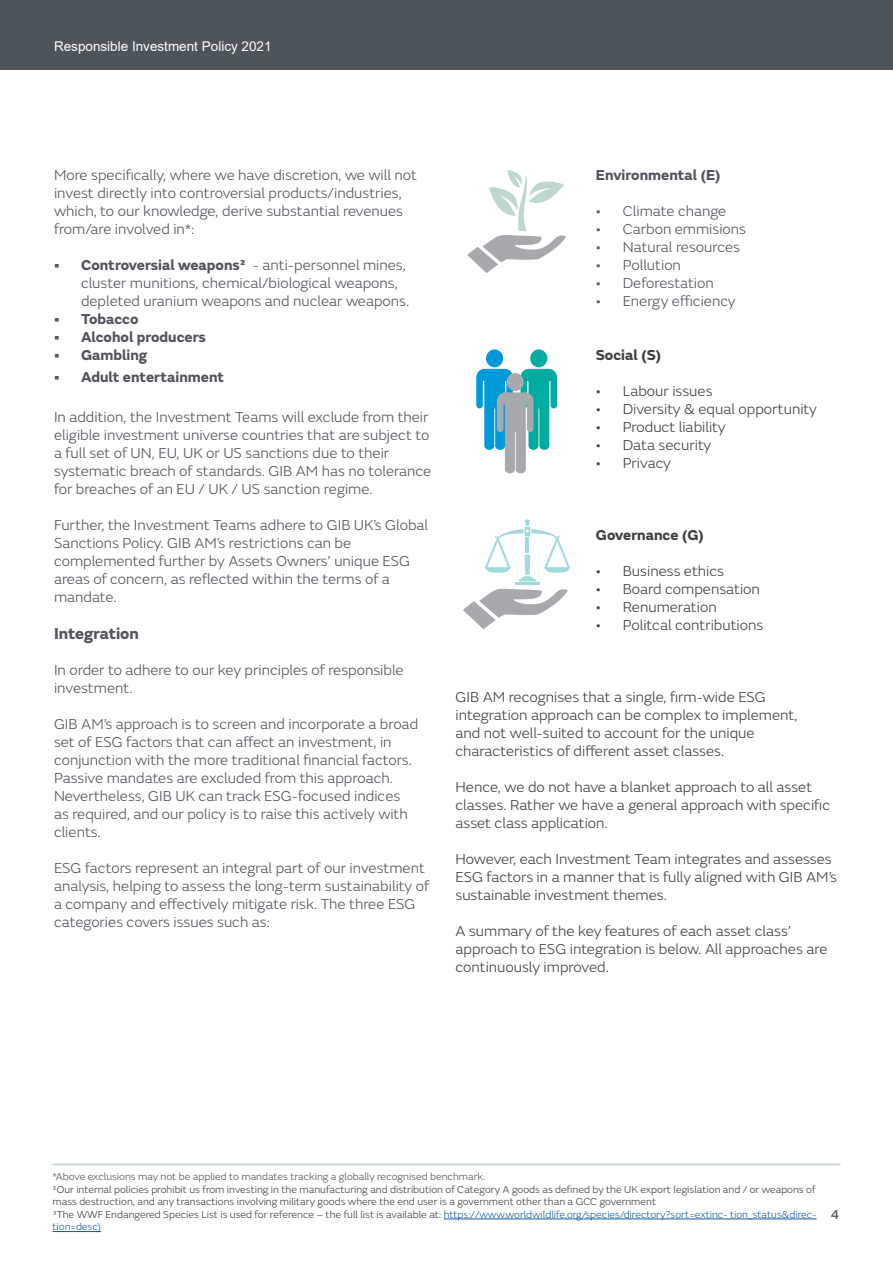
<style>
.page{position:relative;width:893px;height:1263px;background:#fff}
.page>*{position:absolute;margin:0;border:0;box-sizing:border-box;transform-origin:0 0}
.Paragraph_Style_2{font:700 16.5px "FS Emeric";color:#4d545a}
.t1{font:300 15px/18px "FS Emeric";color:#4d545a}
.t2{font:300 15px/18px "FS Emeric";color:#3e3e3f}
.t3{font:700 15px "FS Emeric";color:#4d545a}
.t4{font:700 15px "FS Emeric";color:#3e3e3f}
.t5{font:13.5px "Arial";color:#fff}
.t6{font:13.5px "FS Emeric Core";color:#4d545a}
.t7{font:300 10.5px/12.6px "FS Emeric";color:#3e3e3f}
.t8{font:300 10.5px/12.6px "FS Emeric";color:#175d9e}
.t9{font:300 10.5px "FS Emeric";color:#4d545a}
.s1{font-weight:700}
.s2{color:#3e3e3f}
</style>
<div class="page">
<div style="left:0;top:0;width:893px;height:70px;background:#4d545a"></div>
<svg style="left:467px;top:170px;width:99px;height:103px"></svg>
<svg style="left:463px;top:519px;width:108px;height:110px"></svg>
<svg style="left:476px;top:349px;width:81px;height:124px"></svg>
<hr style="left:444px;top:1219px;width:373px;height:1px;background:#175d9e">
<hr style="left:53px;top:1231px;width:48px;height:1px;background:#175d9e">
<hr style="left:53px;top:1164px;width:787px;height:1px;background:#bed8ce">
<p class="t5" style="left:54px;top:37px;width:219px">Responsible Investment Policy 2021</p>
<p class="t1" style="left:54px;top:166px;width:364px">More specifically, where we have discretion, we will not invest directly into controversial products/industries, which, to our knowledge, derive substantial revenues from/are involved in*:</p>
<p class="t1" style="left:81px;top:256px;width:330px;text-indent:-27px"><span class="s1">• Controversial weapons²</span> - anti-personnel mines, cluster munitions, chemical/biological weapons, depleted uranium weapons and nuclear weapons.</p>
<p class="t3" style="left:54px;top:307px;width:86px">• Tobacco</p>
<p class="t3" style="left:54px;top:325px;width:153px">• Alcohol producers</p>
<p class="t3" style="left:54px;top:343px;width:95px">• Gambling</p>
<p class="t3" style="left:54px;top:365px;width:172px">• Adult entertainment</p>
<p class="t1" style="left:54px;top:407px;width:377px;text-align:justify">In addition, the Investment Teams will exclude from their eligible investment universe countries that are subject to a full set of UN, EU, UK or US sanctions due to their</p>
<p class="t1" style="left:54px;top:461px;width:379px">systematic breach of standards. GIB AM has no tolerance for breaches of an EU / UK / US sanction regime.</p>
<p class="t1" style="left:54px;top:515px;width:376px">Further, the Investment Teams adhere to GIB UK’s Global<br>Sanctions Policy. GIB AM’s restrictions can be</p>
<p class="t1" style="left:54px;top:551px;width:358px">complemented further by Assets Owners’ unique ESG areas of concern, as reflected within the terms of a</p>
<p class="t1" style="left:54px;top:587px;width:64px">mandate.</p>
<p class="Paragraph_Style_2" style="left:54px;top:621px;width:86px">Integration</p>
<p class="t1" style="left:54px;top:661px;width:351px">In order to adhere to our key principles of responsible investment.</p>
<p class="t1" style="left:54px;top:715px;width:366px">GIB AM’s approach is to screen and incorporate a broad set of ESG factors that can affect an investment, in conjunction with the more traditional financial factors.<br>Passive mandates are excluded from this approach.</p>
<p class="t1" style="left:54px;top:787px;width:355px">Nevertheless, GIB UK can track ESG-focused indices as required, and our policy is to raise this actively with clients.</p>
<p class="t1" style="left:54px;top:859px;width:377px">ESG factors represent an integral part of our investment analysis, helping to assess the long-term sustainability of a company and effectively mitigate risk. The three ESG categories covers issues such as:</p>
<p class="t3" style="left:596px;top:163px;width:127px">Environmental (E)</p>
<p class="t1" style="left:596px;top:202px;width:132px">• Climate change</p>
<p class="t1" style="left:596px;top:220px;width:152px">• Carbon emmisions</p>
<p class="t1" style="left:596px;top:238px;width:146px">• Natural resources</p>
<p class="t1" style="left:596px;top:256px;width:87px">• Pollution</p>
<p class="t1" style="left:596px;top:274px;width:119px">• Deforestation</p>
<p class="t1" style="left:596px;top:292px;width:141px">• Energy efficiency</p>
<p class="t4" style="left:596px;top:343px;width:67px">Social (S)</p>
<p class="t2" style="left:596px;top:382px;width:118px">• Labour issues</p>
<p class="t2" style="left:596px;top:400px;width:223px">• Diversity &amp; equal opportunity</p>
<p class="t2" style="left:596px;top:418px;width:131px">• Product liability</p>
<p class="t2" style="left:596px;top:436px;width:117px">• Data security</p>
<p class="t2" style="left:596px;top:454px;width:77px">• Privacy</p>
<p class="t4" style="left:596px;top:523px;width:110px">Governance (G)</p>
<p class="t2" style="left:596px;top:562px;width:130px">• Business ethics</p>
<p class="t2" style="left:596px;top:580px;width:166px">• Board compensation</p>
<p class="t2" style="left:596px;top:598px;width:122px">• Renumeration</p>
<p class="t2" style="left:596px;top:616px;width:169px">• Politcal contributions</p>
<p class="t2" style="left:455px;top:688px;width:312px">GIB AM recognises that a single, firm-wide ESG</p>
<p class="t2" style="left:455px;top:706px;width:343px">integration approach can be complex to implement,</p>
<p class="t2" style="left:455px;top:724px;width:301px">and not well-suited to account for the unique</p>
<p class="t2" style="left:455px;top:742px;width:270px">characteristics of different asset classes.</p>
<p class="t2" style="left:455px;top:778px;width:376px">Hence, we do not have a blanket approach to all asset classes. Rather we have a general approach with specific asset class application.</p>
<p class="t2" style="left:455px;top:850px;width:383px">However, each Investment Team integrates and assesses<br>ESG factors in a manner that is fully aligned with GIB AM’s sustainable investment themes.</p>
<p class="t2" style="left:455px;top:922px;width:337px">A summary of the key features of each asset class’</p>
<p class="t2" style="left:455px;top:940px;width:373px">approach to ESG integration is below. All approaches are continuously improved.</p>
<p class="t9" style="left:53px;top:1169px;width:434px">*Above exclusions may not be applied to mandates tracking a globally recognised benchmark.</p>
<p class="t7" style="left:53px;top:1182px;width:764px">²Our internal policies prohibit us from investing in the manufacturing and distribution of Category A goods as defined by the UK export legislation and / or weapons of mass destruction, and any transactions involving military goods where the end user is a government other than a GCC government</p>
<p class="t8" style="left:53px;top:1207px;width:766px"><span class="s2">³The WWF Endangered Species List is used for reference – the full list is available at:</span> https://www.worldwildlife.org/species/directory?sort=extinc- tion_status&amp;direc&shy;tion=desc)</p>
<p class="t6" style="left:831px;top:1204px;width:10px">4</p>
</div>
